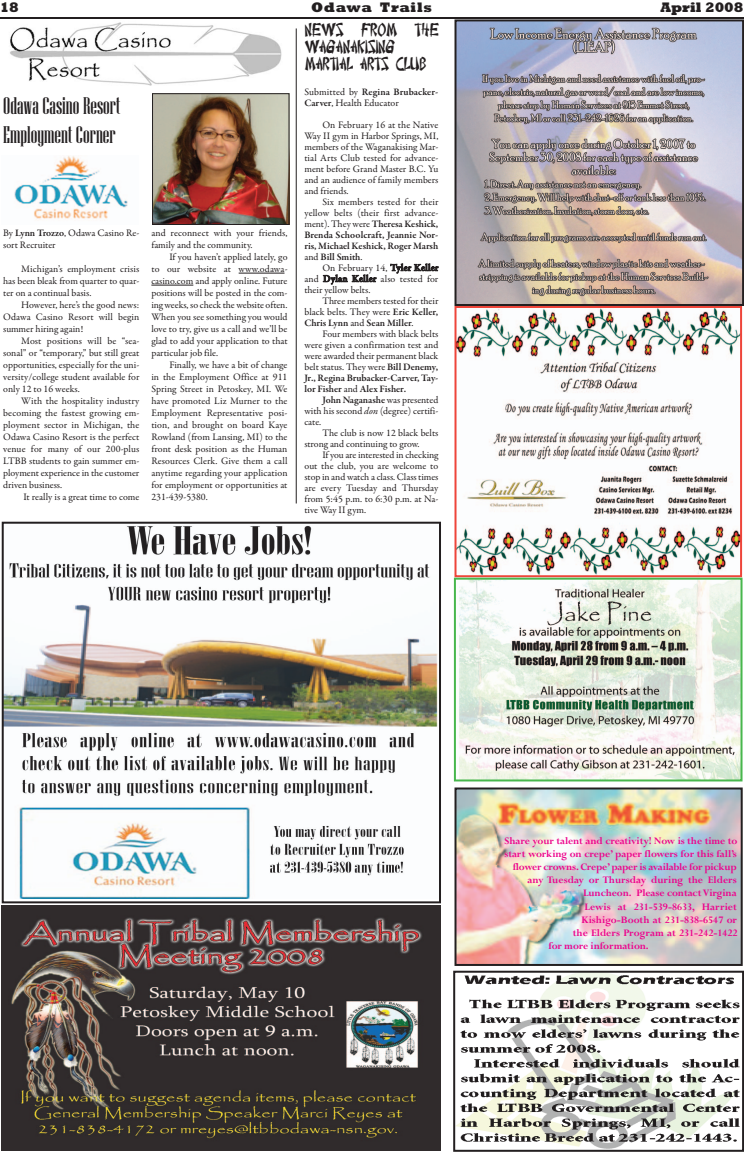
<style>
.page{position:relative;width:744px;height:1152px;background:#fff}
.page>*{position:absolute;margin:0;border:0;box-sizing:border-box;transform-origin:0 0}
.t1{font:24px/28.8px "Niagara Solid";color:#231f20}
.t2{font:14px/16.9px "Chinese Takeaway";color:#231f20}
.t3{font:800 14px "Rockwell";letter-spacing:.05em;color:#231f20}
.t4{font:800 14px "Rockwell";color:#231f20}
.t5{font:800 14px "Rockwell";letter-spacing:.025em;color:#231f20}
.t6{font:700 11px "Perpetua";letter-spacing:-.01em;color:#ed028c}
.t7{font:10px/11px "Garamond Premr Pro";color:#231f20}
.t8{font:600 10px "Garamond Premr Pro";letter-spacing:-.005em;color:#231f20}
.s1{font-weight:600}
.s2{font-weight:400}
.s3{font-style:italic}
</style>
<div class="page">
<hr style="left:0;top:17px;width:744px;height:2px;background:#231f20">
<img style="left:10px;top:22px;width:272px;height:64px">
<hr style="left:239px;top:273px;width:45px;height:1px;background:#231f20">
<hr style="left:151px;top:285px;width:42px;height:1px;background:#231f20">
<img style="left:154px;top:95px;width:134px;height:128px">
<div style="left:152px;top:93px;width:138px;height:132px;border:1px solid #231f20"></div>
<img style="left:5px;top:525px;width:433px;height:373px">
<div style="left:2px;top:522px;width:439px;height:381px;border:2px solid #231f20"></div>
<img style="left:457px;top:22px;width:284px;height:281px">
<div style="left:454px;top:19px;width:290px;height:287px;border:2px solid #231f20"></div>
<img style="left:457px;top:309px;width:282px;height:265px">
<div style="left:454px;top:306px;width:288px;height:271px;border:2px solid #ee453a"></div>
<img style="left:456px;top:974px;width:284px;height:175px">
<div style="left:453px;top:971px;width:291px;height:181px;border:2px solid #231f20"></div>
<img style="left:459px;top:581px;width:280px;height:197px">
<div style="left:454px;top:578px;width:288px;height:203px;border:2px solid #48b74d"></div>
<img style="left:2px;top:905px;width:438px;height:246px">
<img style="left:14px;top:155px;width:114px;height:64px">
<img style="left:457px;top:791px;width:283px;height:172px">
<div style="left:454px;top:788px;width:289px;height:178px;border:2px solid #231f20"></div>
<hr style="left:296px;top:28px;width:1px;height:475px;background:#231f20">
<p class="t5" style="left:-1px;top:3px;width:21px">18</p>
<p class="t3" style="left:311px;top:3px;width:122px">Odawa Trails</p>
<p class="t4" style="left:660px;top:3px;width:85px">April 2008</p>
<p class="t1" style="left:3px;top:92px;width:119px">Odawa Casino Resort<br>Employment Corner</p>
<p class="t7" style="left:3px;top:228px;width:138px;line-height:12px">By <span class="s1">Lynn Trozzo</span>, Odawa Casino Re&shy;sort Recruiter</p>
<p class="t7" style="left:21px;top:264px;width:120px">Michigan’s employment crisis</p>
<p class="t7" style="left:3px;top:276px;width:138px">has been bleak from quarter to quar-</p>
<p class="t7" style="left:3px;top:288px;width:90px">ter on a continual basis.</p>
<p class="t7" style="left:21px;top:300px;width:120px">However, here’s the good news:</p>
<p class="t7" style="left:3px;top:312px;width:138px">Odawa Casino Resort will begin</p>
<p class="t7" style="left:3px;top:324px;width:82px">summer hiring again!</p>
<p class="t7" style="left:21px;top:336px;width:120px">Most positions will be “sea-</p>
<p class="t7" style="left:3px;top:348px;width:138px">sonal” or “temporary,” but still great</p>
<p class="t7" style="left:3px;top:360px;width:138px">opportunities, especially for the uni-</p>
<p class="t7" style="left:3px;top:372px;width:138px">versity/college student available for</p>
<p class="t7" style="left:3px;top:384px;width:78px">only 12 to 16 weeks.</p>
<p class="t7" style="left:21px;top:396px;width:120px">With the hospitality industry</p>
<p class="t7" style="left:3px;top:408px;width:138px">becoming the fastest growing em-</p>
<p class="t7" style="left:3px;top:420px;width:138px">ployment sector in Michigan, the</p>
<p class="t7" style="left:3px;top:432px;width:138px">Odawa Casino Resort is the perfect</p>
<p class="t7" style="left:3px;top:444px;width:138px">venue for many of our 200-plus</p>
<p class="t7" style="left:3px;top:456px;width:138px">LTBB students to gain summer em-</p>
<p class="t7" style="left:3px;top:468px;width:138px">ployment experience in the customer</p>
<p class="t7" style="left:3px;top:480px;width:61px">driven business.</p>
<p class="t7" style="left:23px;top:492px;width:117px">It really is a great time to come</p>
<p class="t7" style="left:151px;top:228px;width:138px">and reconnect with your friends,</p>
<p class="t7" style="left:151px;top:240px;width:103px">family and the community.</p>
<p class="t7" style="left:169px;top:252px;width:120px">If you haven’t applied lately, go</p>
<p class="t7" style="left:151px;top:264px;width:138px">to our website at www.odawa-</p>
<p class="t7" style="left:151px;top:276px;width:138px">casino.com and apply online. Future</p>
<p class="t7" style="left:151px;top:288px;width:138px">positions will be posted in the com-</p>
<p class="t7" style="left:151px;top:300px;width:138px">ing weeks, so check the website often.</p>
<p class="t7" style="left:151px;top:312px;width:138px">When you see something you would</p>
<p class="t7" style="left:151px;top:324px;width:138px">love to try, give us a call and we’ll be</p>
<p class="t7" style="left:151px;top:336px;width:138px">glad to add your application to that</p>
<p class="t7" style="left:151px;top:348px;width:68px">particular job file.</p>
<p class="t7" style="left:169px;top:360px;width:120px">Finally, we have a bit of change</p>
<p class="t7" style="left:151px;top:372px;width:138px">in the Employment Office at 911</p>
<p class="t7" style="left:151px;top:384px;width:138px">Spring Street in Petoskey, MI. We</p>
<p class="t7" style="left:151px;top:396px;width:138px">have promoted Liz Murner to the</p>
<p class="t7" style="left:151px;top:408px;width:138px">Employment Representative posi-</p>
<p class="t7" style="left:151px;top:420px;width:138px">tion, and brought on board Kaye</p>
<p class="t7" style="left:151px;top:432px;width:138px">Rowland (from Lansing, MI) to the</p>
<p class="t7" style="left:151px;top:444px;width:138px">front desk position as the Human</p>
<p class="t7" style="left:151px;top:456px;width:138px">Resources Clerk. Give them a call</p>
<p class="t7" style="left:151px;top:468px;width:138px">anytime regarding your application</p>
<p class="t7" style="left:151px;top:480px;width:138px">for employment or opportunities at</p>
<p class="t7" style="left:151px;top:492px;width:58px">231-439-5380.</p>
<p class="t2" style="left:305px;top:21px;width:135px">NEWS FROM THE<br>WAGANAKISING<br>MARTIAL ARTS CLUB</p>
<p class="t7" style="left:304px;top:87px;width:135px">Submitted by <span class="s1">Regina Brubacker-<br>Carver</span>, Health Educator</p>
<p class="t7" style="left:322px;top:120px;width:117px">On February 16 at the Native</p>
<p class="t7" style="left:304px;top:131px;width:135px">Way II gym in Harbor Springs, MI,</p>
<p class="t7" style="left:304px;top:142px;width:135px">members of the Waganakising Mar-</p>
<p class="t7" style="left:304px;top:153px;width:136px">tial Arts Club tested for advance-</p>
<p class="t7" style="left:304px;top:164px;width:135px">ment before Grand Master B.C. Yu</p>
<p class="t7" style="left:304px;top:175px;width:135px">and an audience of family members</p>
<p class="t7" style="left:304px;top:186px;width:46px">and friends.</p>
<p class="t7" style="left:322px;top:197px;width:117px">Six members tested for their</p>
<p class="t7" style="left:304px;top:208px;width:135px">yellow belts (their first advance-</p>
<p class="t8" style="left:304px;top:217px;width:135px"><span class="s2">ment). They were</span> Theresa Keshick,</p>
<p class="t8" style="left:304px;top:228px;width:135px">Brenda Schoolcraft, Jeannie Nor-</p>
<p class="t8" style="left:304px;top:239px;width:135px">ris, Michael Keshick, Roger Marsh</p>
<p class="t8" style="left:304px;top:250px;width:60px"><span class="s2">and</span> Bill Smith<span class="s2">.</span></p>
<p class="t7" style="left:322px;top:263px;width:117px">On February 14, <span class="s1">Tyler Keller</span></p>
<p class="t7" style="left:304px;top:274px;width:135px">and <span class="s1">Dylan Keller</span> also tested for</p>
<p class="t7" style="left:304px;top:285px;width:68px">their yellow belts.</p>
<p class="t7" style="left:322px;top:296px;width:117px">Three members tested for their</p>
<p class="t7" style="left:304px;top:307px;width:135px">black belts. They were <span class="s1">Eric Keller,</span></p>
<p class="t8" style="left:304px;top:316px;width:111px">Chris Lynn <span class="s2">and</span> Sean Miller<span class="s2">.</span></p>
<p class="t7" style="left:322px;top:329px;width:117px">Four members with black belts</p>
<p class="t7" style="left:304px;top:340px;width:135px">were given a confirmation test and</p>
<p class="t7" style="left:304px;top:351px;width:135px">were awarded their permanent black</p>
<p class="t7" style="left:304px;top:362px;width:135px">belt status. They were <span class="s1">Bill Denemy,</span></p>
<p class="t8" style="left:304px;top:371px;width:135px">Jr., Regina Brubacker-Carver, Tay-</p>
<p class="t8" style="left:304px;top:382px;width:103px">lor Fisher <span class="s2">and</span> Alex Fisher.</p>
<p class="t8" style="left:322px;top:393px;width:117px">John Naganashe <span class="s2">was presented</span></p>
<p class="t7" style="left:304px;top:406px;width:135px">with his second <span class="s3">don</span> (degree) certifi-</p>
<p class="t7" style="left:304px;top:417px;width:18px">cate.</p>
<p class="t7" style="left:322px;top:428px;width:117px">The club is now 12 black belts</p>
<p class="t7" style="left:304px;top:439px;width:117px">strong and continuing to grow.</p>
<p class="t7" style="left:322px;top:450px;width:117px">If you are interested in checking</p>
<p class="t7" style="left:304px;top:461px;width:135px">out the club, you are welcome to</p>
<p class="t7" style="left:304px;top:472px;width:135px">stop in and watch a class. Class times</p>
<p class="t7" style="left:304px;top:483px;width:135px">are every Tuesday and Thursday</p>
<p class="t7" style="left:304px;top:494px;width:136px">from 5:45 p.m. to 6:30 p.m. at Na-</p>
<p class="t7" style="left:304px;top:505px;width:63px">tive Way II gym.</p>
<p class="t6" style="left:504px;top:837px;width:234px">Share your talent and creativity! Now is the time to</p>
<p class="t6" style="left:504px;top:850px;width:234px">start working on crepe’ paper flowers for this fall’s</p>
<p class="t6" style="left:513px;top:863px;width:226px">flower crowns. Crepe’ paper is available for pickup</p>
<p class="t6" style="left:527px;top:876px;width:211px">any Tuesday or Thursday during the Elders</p>
<p class="t6" style="left:583px;top:890px;width:155px">Luncheon. Please contact Virgina</p>
<p class="t6" style="left:585px;top:903px;width:154px">Lewis at 231-539-8633, Harriet</p>
<p class="t6" style="left:582px;top:916px;width:157px">Kishigo-Booth at 231-838-6547 or</p>
<p class="t6" style="left:573px;top:929px;width:166px">the Elders Program at 231-242-1422</p>
<p class="t6" style="left:548px;top:942px;width:102px">for more information.</p>
</div>
